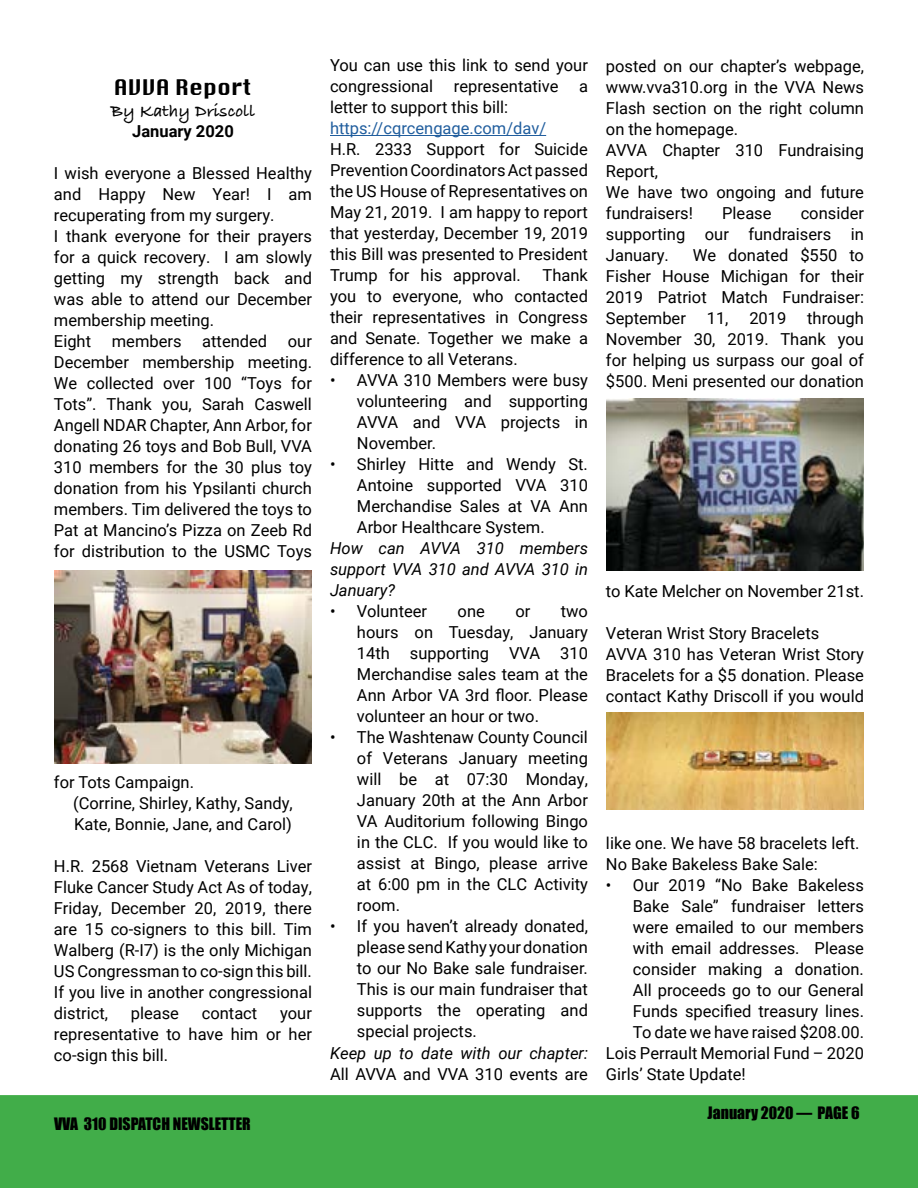
<style>
.page{position:relative;width:918px;height:1188px;background:#fff}
.page>*{position:absolute;margin:0;border:0;box-sizing:border-box;transform-origin:0 0}
.t1{font:21px "Silom";color:#000}
.t2{font:700 18px "Bradley Hand ITCTT";color:#000}
.t3{font:16.5px/21px "Roboto";color:#000;text-align:justify}
.t4{font:italic 16.5px/21px "Roboto";color:#000;text-align:justify}
.t5{font:16.5px "Roboto";color:#215e9e}
.t6{font:700 16.5px "Roboto";color:#000}
.t7{font:15.75px "Impact";color:#000}
</style>
<div class="page">
<div style="left:0;top:1095px;width:918px;height:93px;background:#41ad49"></div>
<hr style="left:330px;top:135px;width:216px;height:1px;background:#215e9e">
<img style="left:54px;top:570px;width:258px;height:194px">
<img style="left:606px;top:399px;width:258px;height:171px">
<img style="left:606px;top:712px;width:258px;height:97px">
<p class="t1" style="left:114px;top:76px;width:140px">AVVA Report</p>
<p class="t2" style="left:111px;top:98px;width:146px">By Kathy Driscoll</p>
<p class="t6" style="left:132px;top:120px;width:103px">January 2020</p>
<p class="t3" style="left:54px;top:162px;width:260px;text-align:left">I wish everyone a Blessed Healthy and Happy New Year! I am recuperating from my surgery.<br>I thank everyone for their prayers for a quick recovery. I am slowly getting my strength back and was able to attend our December membership meeting.<br>Eight</p>
<p class="t3" style="left:112px;top:330px;width:71px">members</p>
<p class="t3" style="left:202px;top:330px;width:66px">attended</p>
<p class="t3" style="left:54px;top:330px;width:260px;text-indent:234px">our December membership meeting.<br>We collected over 100 “Toys for Tots”. Thank you, Sarah Caswell Angell NDAR Chapter, Ann Arbor, for donating 26 toys and Bob Bull, VVA 310 members for the 30 plus toy donation from his Ypsilanti church members. Tim delivered the toys to Pat at Mancino’s Pizza on Zeeb Rd for distribution to the USMC Toys</p>
<p class="t3" style="left:73px;top:771px;width:221px;text-align:left;text-indent:-19px">for Tots Campaign.<br>(Corrine, Shirley, Kathy, Sandy,<br>Kate, Bonnie, Jane, and Carol)</p>
<p class="t3" style="left:54px;top:855px;width:260px">H.R. 2568 Vietnam Veterans Liver Fluke Cancer Study Act As of today, Friday, December 20, 2019, there are 15 co-signers to this bill. Tim Walberg (R-I7) is the only Michigan US Congressman to co-sign this bill.<br>If you live in another congressional district,</p>
<p class="t3" style="left:131px;top:1002px;width:50px">please</p>
<p class="t3" style="left:202px;top:1002px;width:57px">contact</p>
<p class="t3" style="left:54px;top:1002px;width:260px;text-indent:226px">your representative to have him or her co-sign this bill.</p>
<p class="t7" style="left:54px;top:1112px;width:198px">VVA 310 DISPATCH NEWSLETTER</p>
<p class="t3" style="left:330px;top:54px;width:260px">You can use this link to send your congressional representative a letter to support this bill:</p>
<p class="t5" style="left:330px;top:117px;width:218px">https://cqrcengage.com/dav/</p>
<p class="t3" style="left:330px;top:138px;width:260px">H.R. 2333 Support for Suicide Prevention Coordinators Act passed the US House of Representatives on May 21, 2019. I am happy to report that yesterday, December 19, 2019 this Bill was presented to President Trump for his approval.</p>
<p class="t3" style="left:330px;top:264px;width:260px;text-indent:213px">Thank you to everyone, who contacted their representatives in Congress and Senate. Together we make a difference to all Veterans.</p>
<p class="t3" style="left:357px;top:369px;width:233px;text-indent:-27px">• AVVA 310 Members were busy volunteering and supporting AVVA and VVA projects in November.</p>
<p class="t3" style="left:357px;top:453px;width:233px;text-indent:-27px">• Shirley Hitte and Wendy St.<br>Antoine supported VVA 310<br>Merchandise Sales at VA Ann Arbor Healthcare System.</p>
<p class="t4" style="left:330px;top:537px;width:260px">How can AVVA 310 members support VVA 310 and AVVA 310 in January?</p>
<p class="t3" style="left:330px;top:600px;width:99px">• Volunteer</p>
<p class="t3" style="left:458px;top:600px;width:29px">one</p>
<p class="t3" style="left:515px;top:600px;width:16px">or</p>
<p class="t3" style="left:357px;top:600px;width:233px;text-indent:204px">two hours on Tuesday, January 14th supporting VVA 310<br>Merchandise sales team at the Ann Arbor VA 3rd floor. Please volunteer an hour or two.</p>
<p class="t3" style="left:357px;top:726px;width:233px;text-indent:-27px">• The Washtenaw County Council of Veterans January meeting will be at 07:30 Monday, January 20th at the Ann Arbor VA Auditorium following Bingo in the CLC. If you would like to assist at Bingo, please arrive at 6:00 pm in the CLC Activity room.</p>
<p class="t3" style="left:357px;top:915px;width:233px;text-indent:-27px">• If you haven’t already donated, please send Kathy your donation to our No Bake sale fundraiser.<br>This is our main fundraiser that supports the operating and special projects.</p>
<p class="t4" style="left:330px;top:1042px;width:260px">Keep up to date with our chapter:</p>
<p class="t3" style="left:330px;top:1063px;width:259px">All AVVA and VVA 310 events are</p>
<p class="t3" style="left:606px;top:55px;width:260px;text-align:left">posted on our chapter’s webpage, www.vva310.org in the VVA News<br>Flash section on the right column on the homepage.<br>AVVA Chapter 310 Fundraising<br>Report,<br>We have two ongoing and future fundraisers!</p>
<p class="t3" style="left:606px;top:202px;width:260px;text-indent:195px">consider supporting our fundraisers in January.</p>
<p class="t3" style="left:722px;top:202px;width:51px">Please</p>
<p class="t3" style="left:606px;top:244px;width:260px;text-indent:87px">We donated $550 to Fisher House Michigan for their 2019 Patriot Match Fundraiser:<br>September</p>
<p class="t3" style="left:606px;top:307px;width:260px;text-indent:201px">through November 30, 2019. Thank you for helping us surpass our goal of $500. Meni presented our donation</p>
<p class="t3" style="left:707px;top:307px;width:23px">11,</p>
<p class="t3" style="left:749px;top:307px;width:39px">2019</p>
<p class="t3" style="left:606px;top:580px;width:260px">to Kate Melcher on November 21st.</p>
<p class="t3" style="left:606px;top:622px;width:260px;text-align:left">Veteran Wrist Story Bracelets AVVA 310 has Veteran Wrist Story Bracelets for a $5 donation. Please contact Kathy Driscoll if you would</p>
<p class="t3" style="left:606px;top:832px;width:255px">like one. We have 58 bracelets left.<br>No Bake Bakeless Bake Sale:</p>
<p class="t3" style="left:606px;top:874px;width:260px">• Our 2019 “No Bake Bakeless</p>
<p class="t3" style="left:633px;top:895px;width:233px">Bake Sale” fundraiser letters</p>
<p class="t3" style="left:633px;top:916px;width:232px">were emailed to our members</p>
<p class="t3" style="left:633px;top:937px;width:233px">with email addresses. Please</p>
<p class="t3" style="left:633px;top:958px;width:232px">consider making a donation.</p>
<p class="t3" style="left:633px;top:979px;width:233px">All proceeds go to our General</p>
<p class="t3" style="left:633px;top:1000px;width:233px">Funds specified treasury lines.</p>
<p class="t3" style="left:633px;top:1021px;width:233px">To date we have raised $208.00.</p>
<p class="t3" style="left:606px;top:1042px;width:260px">Lois Perrault Memorial Fund – 2020</p>
<p class="t3" style="left:606px;top:1063px;width:141px">Girls’ State Update!</p>
<p class="t7" style="left:708px;top:1100px;width:154px">January 2020 — PAGE 6</p>
</div>
